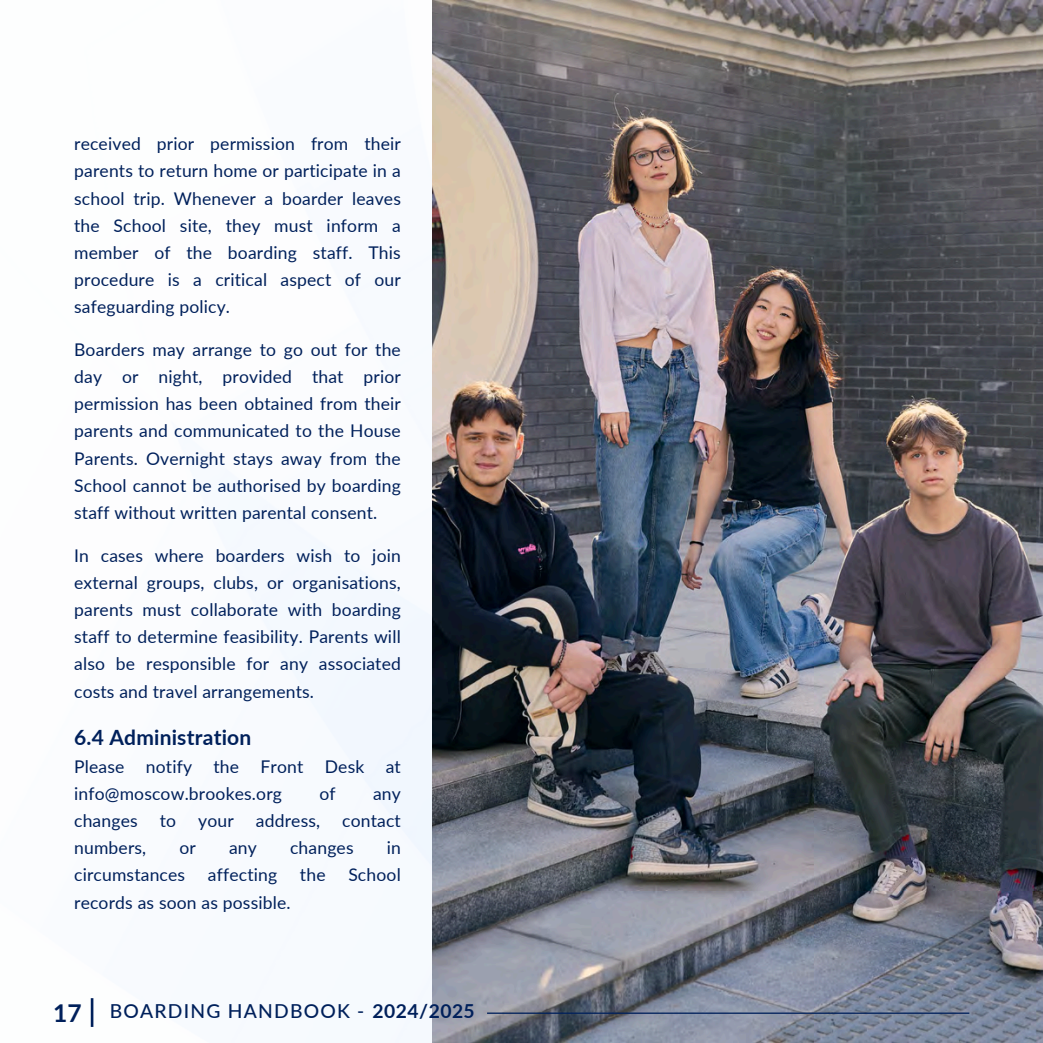
<style>
.page{position:relative;width:1043px;height:1043px;background:#fff}
.page>*{position:absolute;margin:0;border:0;box-sizing:border-box;transform-origin:0 0}
.t1{font:700 21px "Lato";letter-spacing:.01em;color:#00205b}
.t2{font:500 19.25px "Lato";letter-spacing:.065em;color:#00205b}
.t3{font:17.5px/27.1px "Lato";letter-spacing:.01em;color:#00205b;text-align:justify}
.s1{font-weight:700;font-size:24.5px}
.s2{font-weight:700}
</style>
<div class="page">
<img style="left:90px;top:0;width:343px;height:1042px">
<img style="left:433px;top:0;width:609px;height:1042px">
<hr style="left:91px;top:997px;width:2px;height:29px;background:#00205b">
<hr style="left:487px;top:1012px;width:482px;height:1px;background:#00205b">
<p class="t3" style="left:74px;top:130px;width:328px">received prior permission from their parents to return home or participate in a school trip. Whenever a boarder leaves the School site, they must inform a member of the boarding staff. This procedure is a critical aspect of our safeguarding policy.</p>
<p class="t3" style="left:74px;top:335px;width:328px">Boarders may arrange to go out for the day or night, provided that prior permission has been obtained from their parents and communicated to the House Parents. Overnight stays away from the School cannot be authorised by boarding staff without written parental consent.</p>
<p class="t3" style="left:74px;top:541px;width:328px">In cases where boarders wish to join external groups, clubs, or organisations, parents must collaborate with boarding staff to determine feasibility. Parents will also be responsible for any associated costs and travel arrangements.</p>
<p class="t1" style="left:74px;top:723px;width:179px">6.4 Administration</p>
<p class="t3" style="left:74px;top:752px;width:328px">Please notify the Front Desk at info@moscow.brookes.org</p>
<p class="t3" style="left:319px;top:779px;width:18px">of</p>
<p class="t3" style="left:373px;top:779px;width:29px">any</p>
<p class="t3" style="left:74px;top:806px;width:65px">changes</p>
<p class="t3" style="left:160px;top:806px;width:18px">to</p>
<p class="t3" style="left:198px;top:806px;width:37px">your</p>
<p class="t3" style="left:256px;top:806px;width:66px">address,</p>
<p class="t3" style="left:342px;top:806px;width:60px">contact</p>
<p class="t3" style="left:74px;top:833px;width:74px">numbers,</p>
<p class="t3" style="left:179px;top:833px;width:18px">or</p>
<p class="t3" style="left:229px;top:833px;width:29px">any</p>
<p class="t3" style="left:290px;top:833px;width:65px">changes</p>
<p class="t3" style="left:386px;top:833px;width:16px">in</p>
<p class="t3" style="left:74px;top:860px;width:112px">circumstances</p>
<p class="t3" style="left:208px;top:860px;width:71px">affecting</p>
<p class="t3" style="left:300px;top:860px;width:27px">the</p>
<p class="t3" style="left:348px;top:860px;width:54px">School</p>
<p class="t3" style="left:74px;top:887px;width:218px">records as soon as possible.</p>
<p class="t2" style="left:53px;top:998px;width:423px"><span class="s1">17</span> BOARDING HANDBOOK - <span class="s2">2024/2025</span></p>
</div>
